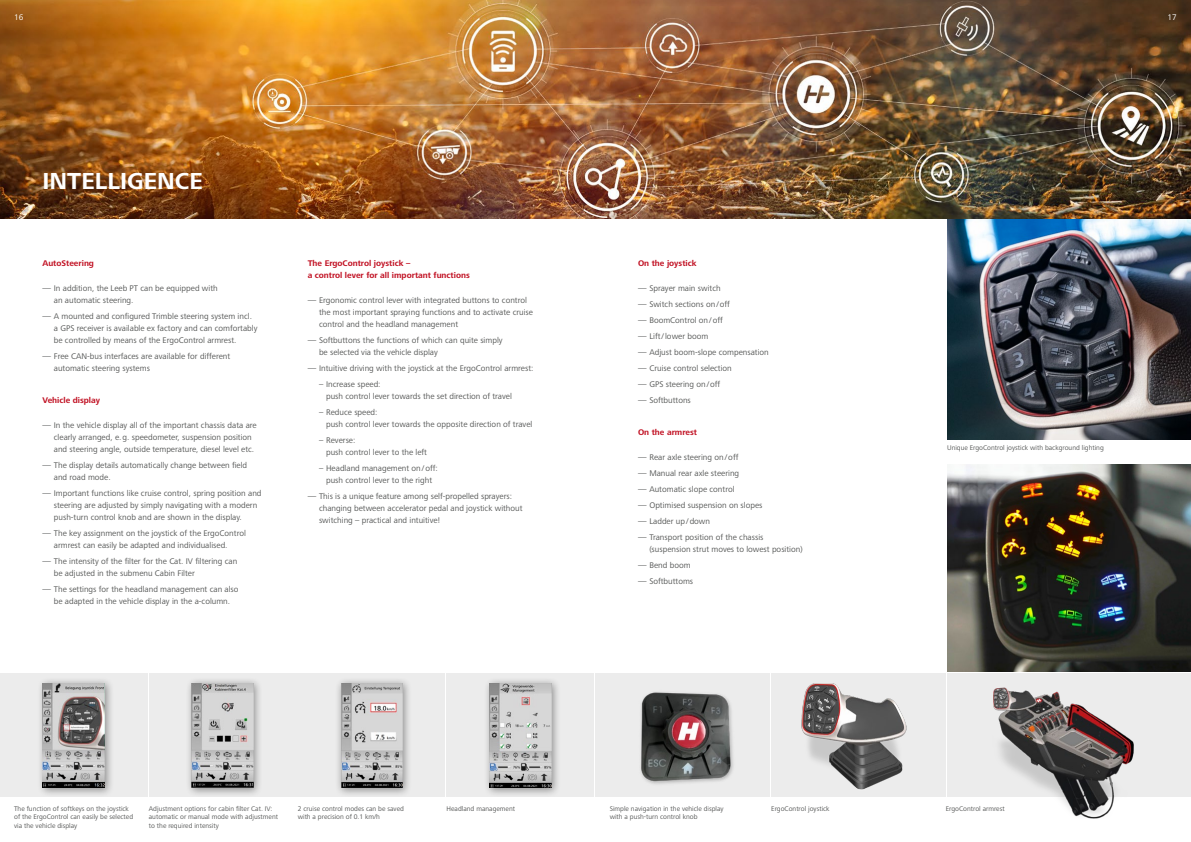
<style>
.page{position:relative;width:1191px;height:842px;background:#fff}
.page>*{position:absolute;margin:0;border:0;box-sizing:border-box;transform-origin:0 0}
.t1{font:700 24px "Frutiger Next LTW1 G";color:#fff}
.t2{font:8.5px/12px "Frutiger Next LTW1 G";color:#555756}
.t3{font:700 8.5px/12px "Frutiger Next LTW1 G";color:#c11123}
.t4{font:8.5px "Frutiger Next LTW1 G";color:#fff}
.t5{font:7px/8.5px "Frutiger Next LTW1 G";color:#555756}
</style>
<div class="page">
<img style="left:0;top:0;width:1191px;height:218px">
<img style="left:595px;top:673px;width:175px;height:124px">
<div style="left:298px;top:673px;width:147px;height:124px;background:#ececec"></div>
<div style="left:335px;top:677px;width:77px;height:120px;background:#000;opacity:.4"></div>
<img style="left:341px;top:683px;width:61px;height:104px">
<div style="left:446px;top:673px;width:148px;height:124px;background:#ececec"></div>
<div style="left:484px;top:677px;width:76px;height:120px;background:#000;opacity:.4"></div>
<img style="left:490px;top:683px;width:61px;height:104px">
<div style="left:0;top:673px;width:147px;height:124px;background:#ececec"></div>
<div style="left:37px;top:677px;width:77px;height:120px;background:#000;opacity:.4"></div>
<img style="left:43px;top:683px;width:62px;height:104px">
<div style="left:947px;top:673px;width:244px;height:124px;background:#ececec"></div>
<div style="left:771px;top:673px;width:174px;height:124px;background:#ececec"></div>
<img style="left:801px;top:683px;width:106px;height:107px">
<img style="left:993px;top:687px;width:141px;height:131px">
<img style="left:947px;top:220px;width:244px;height:219px">
<img style="left:947px;top:465px;width:244px;height:207px">
<div style="left:149px;top:673px;width:147px;height:124px;background:#ececec"></div>
<div style="left:186px;top:677px;width:76px;height:120px;background:#000;opacity:.4"></div>
<img style="left:192px;top:683px;width:61px;height:104px">
<p class="t4" style="left:14px;top:13px;width:11px">16</p>
<p class="t4" style="left:1167px;top:13px;width:11px">17</p>
<h1 class="t1" style="left:43px;top:167px;width:162px">INTELLIGENCE</h1>
<p class="t3" style="left:43px;top:257px;width:53px">AutoSteering</p>
<p class="t2" style="left:54px;top:282px;width:165px;text-indent:-11px">― In addition, the Leeb PT can be equipped with an automatic steering.</p>
<p class="t2" style="left:54px;top:310px;width:205px;text-indent:-11px">― A mounted and configured Trimble steering system incl. a GPS receiver is available ex factory and can comfortably be controlled by means of the ErgoControl armrest.</p>
<p class="t2" style="left:54px;top:350px;width:178px;text-indent:-11px">― Free CAN-bus interfaces are available for different automatic steering systems</p>
<p class="t3" style="left:43px;top:395px;width:59px">Vehicle display</p>
<p class="t2" style="left:54px;top:420px;width:204px;text-indent:-11px">― In the vehicle display all of the important chassis data are clearly arranged, e.g. speedometer, suspension position and steering angle, outside temperature, diesel level etc.</p>
<p class="t2" style="left:54px;top:460px;width:195px;text-indent:-11px">― The display details automatically change between field and road mode.</p>
<p class="t2" style="left:54px;top:488px;width:209px;text-indent:-11px">― Important functions like cruise control, spring position and steering are adjusted by simply navigating with a modern push-turn control knob and are shown in the display.</p>
<p class="t2" style="left:54px;top:528px;width:193px;text-indent:-11px">― The key assignment on the joystick of the ErgoControl armrest can easily be adapted and individualised.</p>
<p class="t2" style="left:54px;top:556px;width:185px;text-indent:-11px">― The intensity of the filter for the Cat. IV filtering can be adjusted in the submenu Cabin Filter</p>
<p class="t2" style="left:43px;top:584px;width:197px;text-align:center">― The settings for the headland management can also be adapted in the vehicle display in the a-column.</p>
<p class="t3" style="left:308px;top:257px;width:164px">The ErgoControl joystick –<br>a control lever for all important functions</p>
<p class="t2" style="left:319px;top:294px;width:216px;text-indent:-11px">― Ergonomic control lever with integrated buttons to control the most important spraying functions and to activate cruise control and the headland management</p>
<p class="t2" style="left:319px;top:334px;width:185px;text-indent:-11px">― Softbuttons the functions of which can quite simply be selected via the vehicle display</p>
<p class="t2" style="left:308px;top:362px;width:227px">― Intuitive driving with the joystick at the ErgoControl armrest:</p>
<p class="t2" style="left:326px;top:378px;width:187px;text-indent:-7px">– Increase speed:<br>push control lever towards the set direction of travel</p>
<p class="t2" style="left:326px;top:406px;width:208px;text-indent:-7px">– Reduce speed:<br>push control lever towards the opposite direction of travel</p>
<p class="t2" style="left:326px;top:434px;width:102px;text-indent:-7px">– Reverse:<br>push control lever to the left</p>
<p class="t2" style="left:319px;top:462px;width:120px;text-align:center">– Headland management on/off: push control lever to the right</p>
<p class="t2" style="left:319px;top:490px;width:205px;text-indent:-11px">― This is a unique feature among self-propelled sprayers: changing between accelerator pedal and joystick without switching – practical and intuitive!</p>
<p class="t3" style="left:638px;top:257px;width:60px">On the joystick</p>
<p class="t2" style="left:638px;top:280px;width:132px;line-height:16px">― Sprayer main switch<br>― Switch sections on/off<br>― BoomControl on/off<br>― Lift/lower boom<br>― Adjust boom-slope compensation ― Cruise control selection<br>― GPS steering on/off<br>― Softbuttons</p>
<p class="t3" style="left:638px;top:427px;width:60px">On the armrest</p>
<p class="t2" style="left:638px;top:450px;width:127px;line-height:16px">― Rear axle steering on/off<br>― Manual rear axle steering<br>― Automatic slope control<br>― Optimised suspension on slopes ― Ladder up/down<br>― Transport position of the chassis</p>
<p class="t2" style="left:638px;top:542px;width:166px;line-height:16px;text-indent:11px">(suspension strut moves to lowest position) ― Bend boom<br>― Softbuttoms</p>
<p class="t5" style="left:947px;top:444px;width:158px">Unique ErgoControl joystick with background lighting</p>
<p class="t5" style="left:14px;top:804px;width:116px">The function of softkeys on the joystick</p>
<p class="t5" style="left:771px;top:804px;width:60px">ErgoControl joystick</p>
<p class="t5" style="left:945px;top:804px;width:60px">ErgoControl armrest</p>
<p class="t5" style="left:14px;top:813px;width:120px">of the ErgoControl can easily be selected via the vehicle display</p>
<p class="t5" style="left:149px;top:804px;width:131px">Adjustment options for cabin filter Cat. IV: automatic or manual mode with adjustment to the required intensity</p>
<p class="t5" style="left:298px;top:804px;width:108px">2 cruise control modes can be saved with a precision of 0.1 km/h</p>
<p class="t5" style="left:609px;top:804px;width:116px">Simple navigation in the vehicle display with a push-turn control knob</p>
<p class="t5" style="left:446px;top:804px;width:70px">Headland management</p>
</div>
